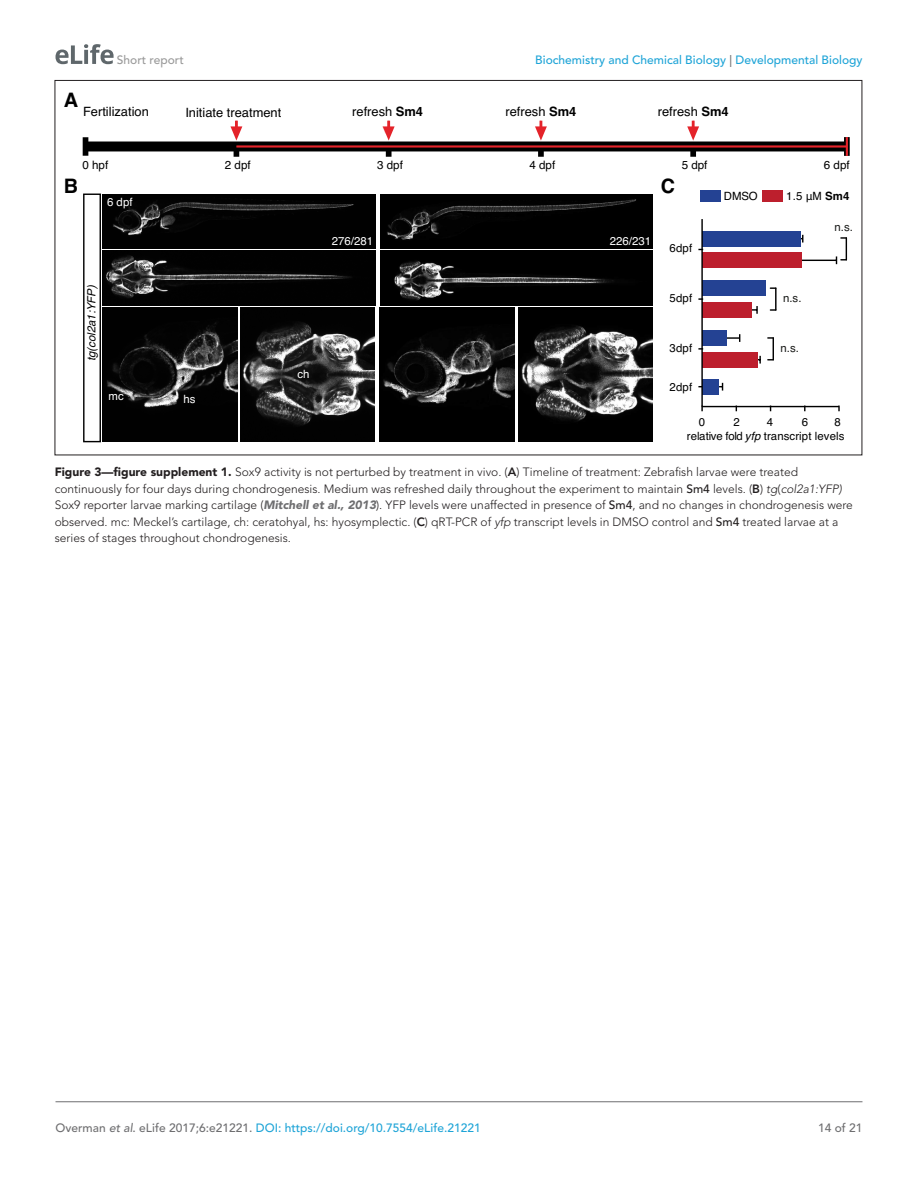
<style>
.page{position:relative;width:918px;height:1188px;background:#fff}
.page>*{position:absolute;margin:0;border:0;box-sizing:border-box;transform-origin:0 0}
.t1{font:700 19.95px "Helvetica";color:#000}
.t2{font:12.9px "Helvetica";color:#000}
.t3{font:300 12px/16.5px "Avenir LT Std";color:#231f20}
.t4{font:500 12px "Avenir LT Std";color:#1ea4d7}
.t5{font:500 12px "Avenir LT Std";color:#9a9a9a}
.t6{font:500 12px "Avenir LT Std";color:#6e6e70}
.t7{font:11.55px "Helvetica";color:#000}
.t8{font:11.4px "Helvetica";letter-spacing:.01em;color:#000}
.t9{font:11.4px "Helvetica";color:#fff}
.t10{font:italic 11.4px "Helvetica";color:#000}
.t11{font:11.4px "Helvetica";color:#181917}
.s1{color:#6e6e70}
.s2{font-weight:700}
.s3{color:#010101}
.s4{font-style:italic}
.s5{font-weight:900}
.s6{font-weight:800}
.s7{font-weight:500}
.s8{font-weight:900;font-style:italic;color:#6e6e70}
.s9{font-style:italic;color:#6e6e70}
</style>
<div class="page">
<svg style="left:56px;top:44px;width:58px;height:20px"></svg>
<hr style="left:56px;top:1101px;width:806px;height:1px;background:#6e6e70">
<svg style="left:719px;top:383px;width:4px;height:8px"></svg>
<svg style="left:727px;top:334px;width:13px;height:8px"></svg>
<svg style="left:758px;top:356px;width:3px;height:8px"></svg>
<svg style="left:752px;top:306px;width:6px;height:8px"></svg>
<hr style="left:801px;top:260px;width:36px;height:1px;background:#000">
<hr style="left:702px;top:406px;width:137px;height:1px;background:#000">
<div style="left:83px;top:142px;width:764px;height:9px;background:#000"></div>
<svg style="left:844px;top:137px;width:6px;height:19px"></svg>
<div style="left:234px;top:142px;width:5px;height:15px;background:#000"></div>
<svg style="left:230px;top:121px;width:12px;height:20px"></svg>
<div style="left:386px;top:142px;width:6px;height:15px;background:#000"></div>
<svg style="left:383px;top:121px;width:12px;height:20px"></svg>
<div style="left:538px;top:142px;width:6px;height:15px;background:#000"></div>
<svg style="left:535px;top:121px;width:12px;height:20px"></svg>
<div style="left:690px;top:142px;width:6px;height:15px;background:#000"></div>
<svg style="left:687px;top:121px;width:12px;height:20px"></svg>
<hr style="left:236px;top:145px;width:611px;height:3px;background:#e4232a">
<img style="left:103px;top:251px;width:272px;height:54px">
<img style="left:241px;top:307px;width:134px;height:135px">
<img style="left:380px;top:251px;width:273px;height:54px">
<img style="left:519px;top:307px;width:134px;height:135px">
<img style="left:103px;top:194px;width:272px;height:55px">
<img style="left:103px;top:307px;width:134px;height:135px">
<img style="left:380px;top:307px;width:134px;height:135px">
<img style="left:380px;top:194px;width:273px;height:55px">
<div style="left:700px;top:190px;width:21px;height:11px;background:#244293"></div>
<div style="left:762px;top:190px;width:21px;height:11px;background:#bd1f2d"></div>
<div style="left:702px;top:379px;width:17px;height:16px;background:#244293"></div>
<div style="left:702px;top:330px;width:25px;height:16px;background:#244293"></div>
<div style="left:702px;top:281px;width:63px;height:15px;background:#244293"></div>
<div style="left:702px;top:231px;width:99px;height:16px;background:#244293"></div>
<div style="left:702px;top:352px;width:56px;height:16px;background:#bd1f2d"></div>
<div style="left:702px;top:302px;width:50px;height:16px;background:#bd1f2d"></div>
<div style="left:702px;top:252px;width:99px;height:16px;background:#bd1f2d"></div>
<hr style="left:701px;top:219px;width:2px;height:188px;background:#000">
<svg style="left:846px;top:137px;width:2px;height:19px"></svg>
<svg style="left:768px;top:337px;width:6px;height:24px"></svg>
<hr style="left:775px;top:288px;width:2px;height:22px;background:#000">
<svg style="left:836px;top:237px;width:11px;height:27px"></svg>
<div style="left:83px;top:194px;width:18px;height:248px;border:1px solid #000"></div>
<div style="left:83px;top:137px;width:5px;height:19px;background:#000"></div>
<p class="t5" style="left:117px;top:53px;width:68px">Short report</p>
<p class="t4" style="left:535px;top:53px;width:329px">Biochemistry and Chemical Biology <span class="s1">|</span> Developmental Biology</p>
<h1 class="t1" style="left:64px;top:83px;width:16px">A</h1>
<p class="t2" style="left:83px;top:102px;width:67px">Fertilization</p>
<p class="t2" style="left:352px;top:102px;width:72px">refresh <span class="s2">Sm4</span></p>
<p class="t2" style="left:185px;top:102px;width:97px">Initiate treatment</p>
<p class="t2" style="left:506px;top:102px;width:72px">refresh <span class="s2">Sm4</span></p>
<p class="t2" style="left:658px;top:102px;width:72px">refresh <span class="s2">Sm4</span></p>
<p class="t7" style="left:82px;top:156px;width:27px">0 hpf</p>
<p class="t7" style="left:824px;top:156px;width:27px">6 dpf</p>
<p class="t7" style="left:225px;top:156px;width:27px">2 dpf</p>
<p class="t7" style="left:377px;top:156px;width:27px">3 dpf</p>
<p class="t7" style="left:529px;top:156px;width:27px">4 dpf</p>
<p class="t7" style="left:682px;top:156px;width:27px">5 dpf</p>
<h1 class="t1" style="left:64px;top:170px;width:16px">B</h1>
<p class="t9" style="left:107px;top:193px;width:27px">6 dpf</p>
<p class="t10" style="left:82px;top:361px;width:78px;rotate:-90deg">tg(col2a1:YFP)</p>
<p class="t9" style="left:109px;top:387px;width:17px">mc</p>
<p class="t9" style="left:183px;top:390px;width:14px">hs</p>
<p class="t9" style="left:298px;top:365px;width:14px">ch</p>
<h1 class="t1" style="left:661px;top:170px;width:16px">C</h1>
<p class="t9" style="left:332px;top:232px;width:43px">276/281</p>
<p class="t9" style="left:610px;top:232px;width:43px">226/231</p>
<p class="t8" style="left:670px;top:240px;width:24px">6dpf</p>
<p class="t8" style="left:670px;top:289px;width:24px">5dpf</p>
<p class="t8" style="left:724px;top:187px;width:35px">DMSO</p>
<p class="t8" style="left:786px;top:187px;width:65px">1.5 <span class="s3">μ</span>M <span class="s2">Sm4</span></p>
<p class="t11" style="left:783px;top:289px;width:20px">n.s.</p>
<p class="t11" style="left:835px;top:218px;width:20px">n.s.</p>
<p class="t8" style="left:670px;top:339px;width:24px">3dpf</p>
<p class="t8" style="left:670px;top:378px;width:24px">2dpf</p>
<p class="t11" style="left:781px;top:339px;width:20px">n.s.</p>
<p class="t8" style="left:699px;top:414px;width:8px">0</p>
<p class="t8" style="left:733px;top:414px;width:8px">2</p>
<p class="t8" style="left:767px;top:414px;width:8px">4</p>
<p class="t8" style="left:802px;top:414px;width:8px">6</p>
<p class="t8" style="left:835px;top:414px;width:8px">8</p>
<p class="t8" style="left:687px;top:428px;width:159px">relative fold <span class="s4">yfp</span> transcript levels</p>
<p class="t3" style="left:55px;top:464px;width:800px"><span class="s5">Figure 3—figure supplement 1.</span> Sox9 activity is not perturbed by treatment in vivo. (<span class="s6">A</span>) Timeline of treatment: Zebrafish larvae were treated continuously for four days during chondrogenesis. Medium was refreshed daily throughout the experiment to maintain <span class="s7">Sm4</span> levels. (<span class="s6">B</span>) <span class="s4">tg</span>(<span class="s4">col2a1:YFP)<br></span>Sox9 reporter larvae marking cartilage (<span class="s8">Mitchell et al., 2013</span>). YFP levels were unaffected in presence of <span class="s7">Sm4</span>, and no changes in chondrogenesis were observed. mc: Meckel’s cartilage, ch: ceratohyal, hs: hyosymplectic. (<span class="s6">C</span>) qRT-PCR of <span class="s4">yfp</span> transcript levels in DMSO control and <span class="s7">Sm4</span> treated larvae at a series of stages throughout chondrogenesis.</p>
<p class="t4" style="left:56px;top:1121px;width:427px"><span class="s1">Overman</span> <span class="s9">et al</span><span class="s1">. eLife 2017;6:e21221.</span> DOI: https://doi.org/10.7554/eLife.21221</p>
<p class="t6" style="left:818px;top:1121px;width:46px">14 of 21</p>
</div>
